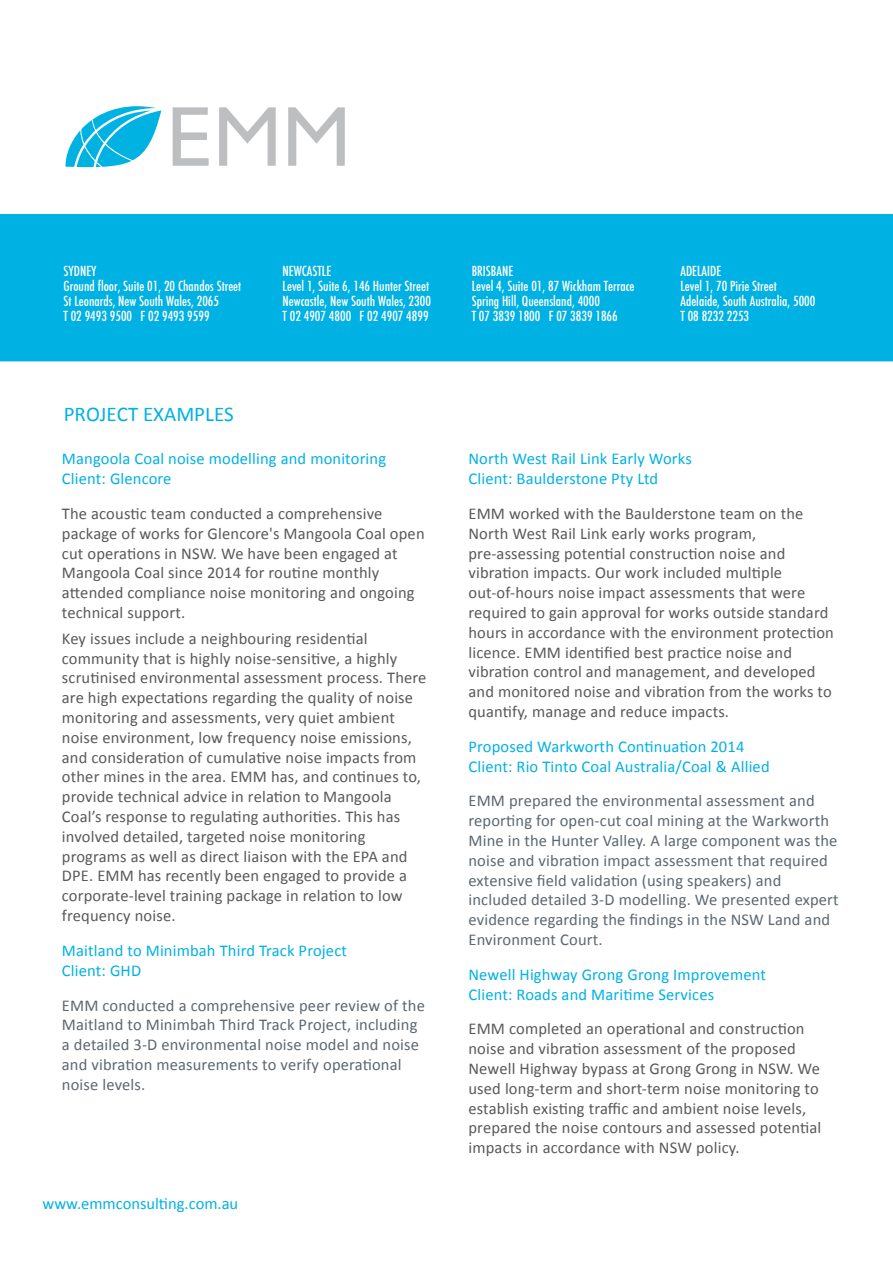
<style>
.page{position:relative;width:893px;height:1263px;background:#fff}
.page>*{position:absolute;margin:0;border:0;box-sizing:border-box;transform-origin:0 0}
.t1{font:21px "Calibri";color:#00b1e3}
.t2{font:16.5px/19.8px "Calibri";letter-spacing:.01em;color:#58595b}
.t3{font:16.5px/19.8px "Calibri";letter-spacing:.01em;color:#5d6770}
.t4{font:16.5px/19.8px "Calibri";letter-spacing:.01em;color:#00b1e3}
.t5{font:500 condensed 13.5px/15px "Futura";color:#fff}
</style>
<div class="page">
<div style="left:0;top:214px;width:893px;height:147px;background:#00b1e3"></div>
<svg style="left:173px;top:107px;width:36px;height:59px"></svg>
<svg style="left:219px;top:107px;width:57px;height:59px"></svg>
<svg style="left:288px;top:107px;width:57px;height:59px"></svg>
<svg style="left:65px;top:106px;width:96px;height:61px"></svg>
<p class="t5" style="left:64px;top:264px;width:34px">SYDNEY</p>
<p class="t5" style="left:64px;top:294px;width:157px">St Leonards, New South Wales, 2065</p>
<p class="t5" style="left:64px;top:279px;width:179px">Ground floor, Suite 01, 20 Chandos Street</p>
<p class="t5" style="left:64px;top:309px;width:148px">T 02 9493 9500 F 02 9493 9599</p>
<p class="t1" style="left:64px;top:400px;width:172px">PROJECT EXAMPLES</p>
<p class="t5" style="left:283px;top:264px;width:150px">NEWCASTLE<br>Level 1, Suite 6, 146 Hunter Street<br>Newcastle, New South Wales, 2300<br>T 02 4907 4800 F 02 4907 4899</p>
<p class="t4" style="left:62px;top:449px;width:326px">Mangoola Coal noise modelling and monitoring<br>Client: Glencore</p>
<p class="t2" style="left:62px;top:504px;width:364px">The acoustic team conducted a comprehensive package of works for Glencore's Mangoola Coal open cut operations in NSW. We have been engaged at Mangoola Coal since 2014 for routine monthly attended compliance noise monitoring and ongoing technical support.</p>
<p class="t2" style="left:62px;top:628px;width:366px">Key issues include a neighbouring residential community that is highly noise-sensitive, a highly scrutinised environmental assessment process. There are high expectations regarding the quality of noise monitoring and assessments, very quiet ambient noise environment, low frequency noise emissions, and consideration of cumulative noise impacts from other mines in the area. EMM has, and continues to, provide technical advice in relation to Mangoola Coal’s response to regulating authorities. This has involved detailed, targeted noise monitoring programs as well as direct liaison with the EPA and DPE. EMM has recently been engaged to provide a corporate-level training package in relation to low frequency noise.</p>
<p class="t4" style="left:62px;top:940px;width:287px">Maitland to Minimbah Third Track Project<br>Client: GHD</p>
<p class="t3" style="left:62px;top:995px;width:364px">EMM conducted a comprehensive peer review of the Maitland to Minimbah Third Track Project, including a detailed 3-D environmental noise model and noise and vibration measurements to verify operational noise levels.</p>
<p class="t4" style="left:43px;top:1193px;width:197px">www.emmconsulting.com.au</p>
<p class="t5" style="left:472px;top:264px;width:164px">BRISBANE<br>Level 4, Suite 01, 87 Wickham Terrace<br>Spring Hill, Queensland, 4000<br>T 07 3839 1800 F 07 3839 1866</p>
<p class="t5" style="left:680px;top:264px;width:136px">ADELAIDE<br>Level 1, 70 Pirie Street<br>Adelaide, South Australia, 5000<br>T 08 8232 2253</p>
<p class="t4" style="left:468px;top:449px;width:225px">North West Rail Link Early Works<br>Client: Baulderstone Pty Ltd</p>
<p class="t2" style="left:468px;top:504px;width:367px">EMM worked with the Baulderstone team on the North West Rail Link early works program, pre-assessing potential construction noise and vibration impacts. Our work included multiple out-of-hours noise impact assessments that were required to gain approval for works outside standard hours in accordance with the environment protection licence. EMM identified best practice noise and vibration control and management, and developed and monitored noise and vibration from the works to quantify, manage and reduce impacts.</p>
<p class="t4" style="left:468px;top:736px;width:303px">Proposed Warkworth Continuation 2014<br>Client: Rio Tinto Coal Australia/Coal &amp; Allied</p>
<p class="t3" style="left:468px;top:791px;width:372px">EMM prepared the environmental assessment and reporting for open-cut coal mining at the Warkworth Mine in the Hunter Valley. A large component was the noise and vibration impact assessment that required extensive field validation (using speakers) and included detailed 3-D modelling. We presented expert evidence regarding the findings in the NSW Land and Environment Court.</p>
<p class="t4" style="left:468px;top:964px;width:299px">Newell Highway Grong Grong Improvement<br>Client: Roads and Maritime Services</p>
<p class="t2" style="left:468px;top:1019px;width:354px">EMM completed an operational and construction noise and vibration assessment of the proposed Newell Highway bypass at Grong Grong in NSW. We used long-term and short-term noise monitoring to establish existing traffic and ambient noise levels, prepared the noise contours and assessed potential impacts in accordance with NSW policy.</p>
</div>
